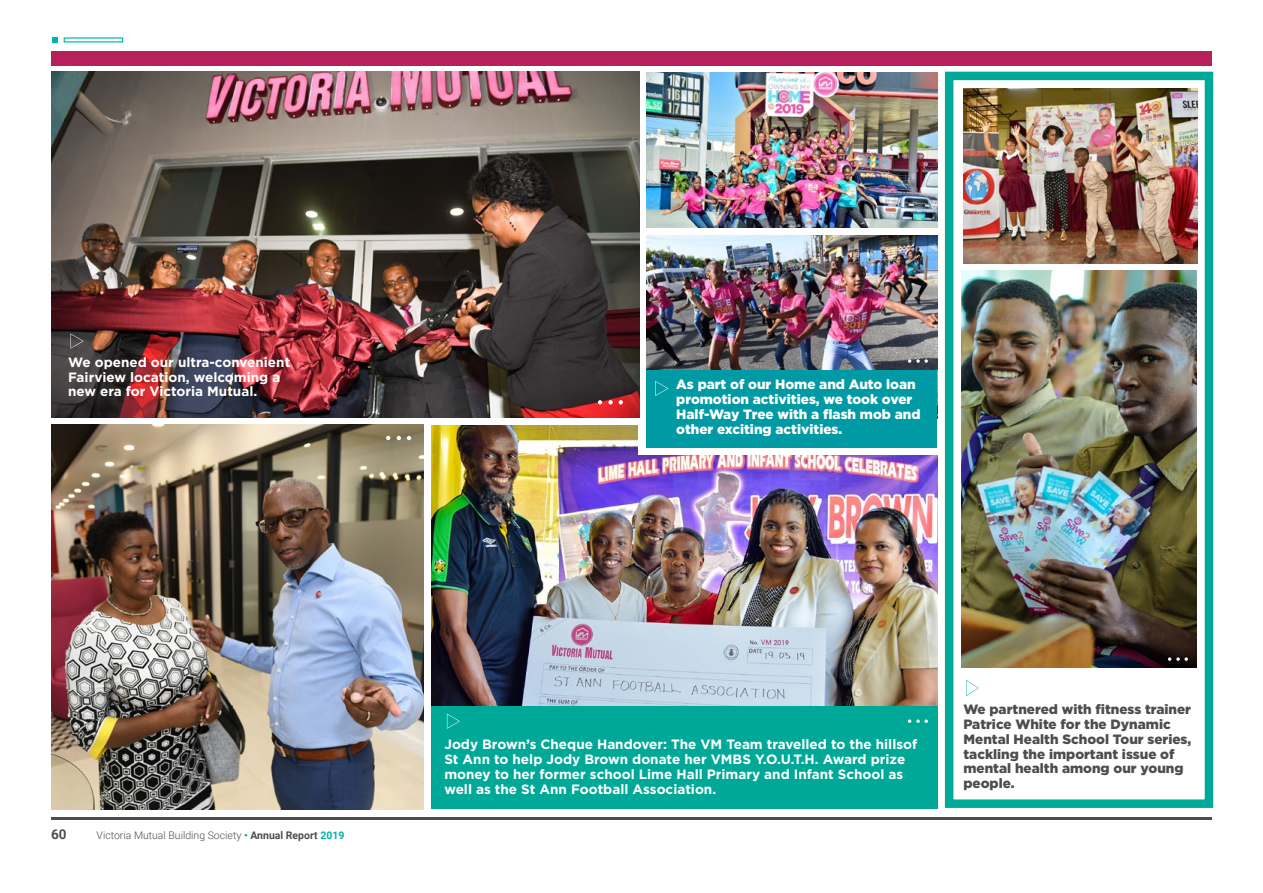
<style>
.page{position:relative;width:1263px;height:893px;background:#fff}
.page>*{position:absolute;margin:0;border:0;box-sizing:border-box;transform-origin:0 0}
.t1{font:700 13.5px/14.9px "Gotham";color:#fff}
.t2{font:900 13.5px/14.9px "Gotham";color:#4d4d4f}
.t3{font:900 13.5px/14.9px "Gotham";color:#fff}
.t4{font:700 13.5px "Roboto";color:#4d4d4f}
.t5{font:300 10.5px "Roboto";color:#4d4d4f}
.s1{font-weight:700;color:#02b1a6}
.s2{font-weight:700}
</style>
<div class="page">
<img style="left:432px;top:425px;width:506px;height:282px">
<div style="left:639px;top:371px;width:303px;height:84px;background:#fff"></div>
<div style="left:432px;top:707px;width:506px;height:102px;background:#00a997"></div>
<img style="left:51px;top:72px;width:588px;height:346px">
<img style="left:52px;top:425px;width:372px;height:384px">
<img style="left:646px;top:72px;width:292px;height:156px">
<img style="left:646px;top:236px;width:292px;height:182px">
<div style="left:646px;top:371px;width:291px;height:77px;background:#009aa5"></div>
<div style="left:945px;top:72px;width:268px;height:736px;border:9px solid #00a997"></div>
<img style="left:963px;top:88px;width:234px;height:175px">
<img style="left:962px;top:270px;width:235px;height:398px">
<svg style="left:966px;top:680px;width:13px;height:16px"></svg>
<svg style="left:386px;top:436px;width:4px;height:4px"></svg>
<svg style="left:397px;top:436px;width:4px;height:4px"></svg>
<svg style="left:407px;top:436px;width:4px;height:4px"></svg>
<svg style="left:598px;top:400px;width:4px;height:4px"></svg>
<svg style="left:608px;top:400px;width:5px;height:4px"></svg>
<svg style="left:619px;top:400px;width:4px;height:4px"></svg>
<svg style="left:655px;top:381px;width:13px;height:15px"></svg>
<svg style="left:71px;top:333px;width:13px;height:16px"></svg>
<svg style="left:447px;top:714px;width:13px;height:15px"></svg>
<svg style="left:1168px;top:657px;width:20px;height:4px"></svg>
<svg style="left:908px;top:359px;width:20px;height:4px"></svg>
<svg style="left:908px;top:719px;width:20px;height:4px"></svg>
<svg style="left:52px;top:37px;width:5px;height:6px"></svg>
<svg style="left:64px;top:37px;width:59px;height:5px"></svg>
<div style="left:51px;top:51px;width:1161px;height:14px;background:#b6205b"></div>
<hr style="left:51px;top:818px;width:1161px;height:2px;background:#4d4d4f">
<p class="t1" style="left:68px;top:354px;width:224px">We opened our ultra-convenient<br>Fairview location, welcoming a new era for Victoria Mutual.</p>
<p class="t3" style="left:676px;top:377px;width:246px">As part of our Home and Auto loan promotion activities, we took over<br>Half-Way Tree with a flash mob and other exciting activities.</p>
<p class="t4" style="left:51px;top:825px;width:17px">60</p>
<p class="t5" style="left:97px;top:828px;width:249px">Victoria Mutual Building Society <span class="s1">•</span> <span class="s2">Annual Report</span> <span class="s1">2019</span></p>
<p class="t1" style="left:444px;top:737px;width:474px">Jody Brown’s Cheque Handover: The VM Team travelled to the hillsof St Ann to help Jody Brown donate her VMBS Y.O.U.T.H. Award prize money to her former school Lime Hall Primary and Infant School as well as the St Ann Football Association.</p>
<p class="t2" style="left:963px;top:702px;width:229px">We partnered with fitness trainer<br>Patrice White for the Dynamic<br>Mental Health School Tour series, tackling the important issue of mental health among our young people.</p>
</div>
